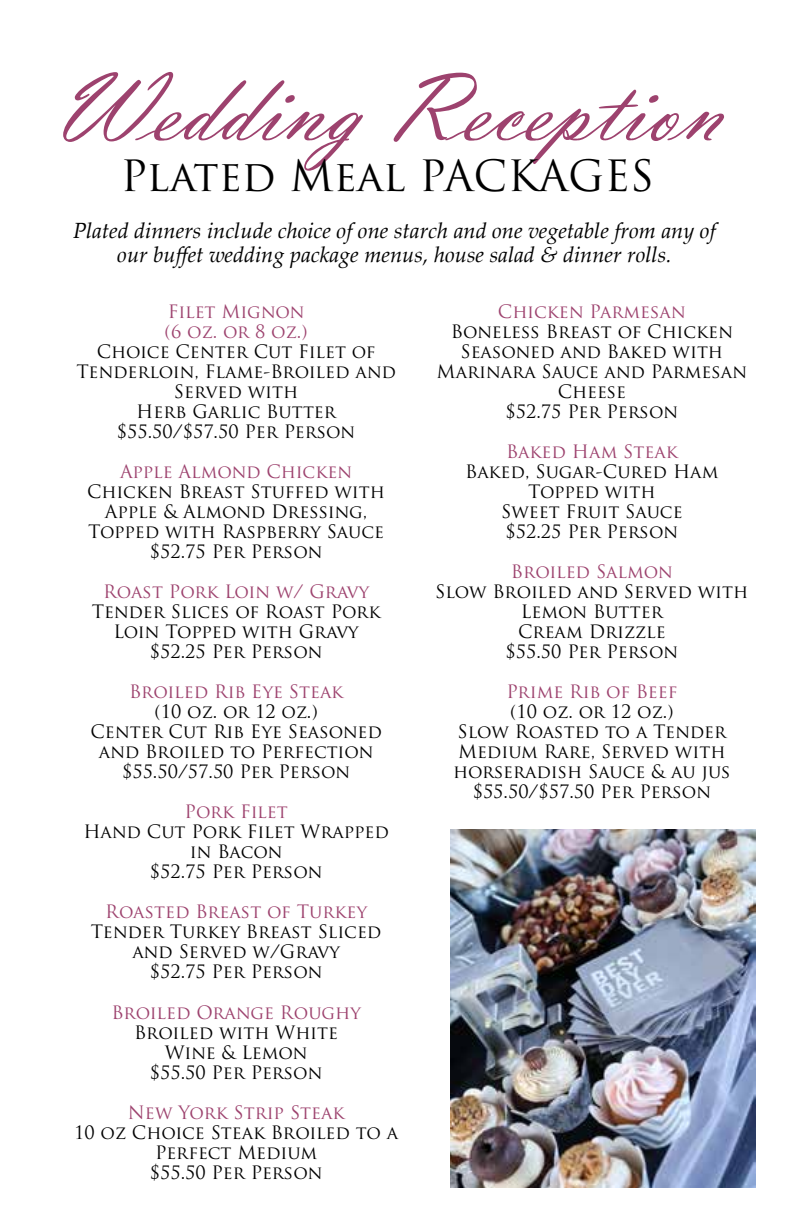
<style>
.page{position:relative;width:792px;height:1224px;background:#fff}
.page>*{position:absolute;margin:0;border:0;box-sizing:border-box;transform-origin:0 0}
.t1{font:102px "Vladimir Script";color:#9d426e}
.t2{font:42px "Trajan Pro";color:#000}
.t3{font:italic 22px/24px "Palatino Linotype";color:#000;text-align:center}
.t4{font:18px/20px "Trajan Pro";color:#000;text-align:center}
.t5{font:18px/20px "Trajan Pro";color:#9d426e}
</style>
<div class="page">
<img style="left:450px;top:829px;width:306px;height:359px">
<h1 class="t1" style="left:52px;top:48px;width:672px">Wedding Reception</h1>
<h2 class="t2" style="left:121px;top:149px;width:535px">Plated Meal PACKAGES</h2>
<p class="t3" style="left:73px;top:217px;width:644px">Plated dinners include choice of one starch and one vegetable from any of our buffet wedding package menus, house salad &amp; dinner rolls.</p>
<p class="t5" style="left:498px;top:301px;width:189px">Chicken Parmesan</p>
<p class="t4" style="left:437px;top:321px;width:312px">Boneless Breast of Chicken<br>Seasoned and Baked with<br>Marinara Sauce and Parmesan<br>Cheese<br>$52.75 Per Person</p>
<p class="t5" style="left:506px;top:441px;width:173px">Baked Ham Steak</p>
<p class="t4" style="left:465px;top:461px;width:255px">Baked, Sugar-Cured Ham<br>Topped with<br>Sweet Fruit Sauce<br>$52.25 Per Person</p>
<p class="t5" style="left:511px;top:561px;width:163px">Broiled Salmon</p>
<p class="t4" style="left:435px;top:581px;width:315px">Slow Broiled and Served with<br>Lemon Butter<br>Cream Drizzle<br>$55.50 Per Person</p>
<p class="t5" style="left:506px;top:681px;width:172px">Prime Rib of Beef</p>
<p class="t4" style="left:453px;top:701px;width:279px">(10 oz. or 12 oz.)<br>Slow Roasted to a Tender<br>Medium Rare, Served with horseradish Sauce &amp; au jus $55.50/$57.50 Per Person</p>
<p class="t5" style="left:165px;top:301px;width:145px">Filet Mignon (6 oz. or 8 oz.)</p>
<p class="t4" style="left:76px;top:341px;width:321px">Choice Center Cut Filet of<br>Tenderloin, Flame-Broiled and<br>Served with<br>Herb Garlic Butter $55.50/$57.50 Per Person</p>
<p class="t5" style="left:120px;top:461px;width:234px">Apple Almond Chicken</p>
<p class="t4" style="left:87px;top:481px;width:300px">Chicken Breast Stuffed with<br>Apple &amp; Almond Dressing,<br>Topped with Raspberry Sauce $52.75 Per Person</p>
<p class="t5" style="left:103px;top:581px;width:268px">Roast Pork Loin w/ Gravy</p>
<p class="t4" style="left:92px;top:601px;width:290px">Tender Slices of Roast Pork<br>Loin Topped with Gravy $52.25 Per Person</p>
<p class="t5" style="left:129px;top:681px;width:216px">Broiled Rib Eye Steak</p>
<p class="t4" style="left:90px;top:701px;width:293px">(10 oz. or 12 oz.)<br>Center Cut Rib Eye Seasoned and Broiled to Perfection $55.50/57.50 Per Person</p>
<p class="t5" style="left:184px;top:801px;width:105px">Pork Filet</p>
<p class="t4" style="left:83px;top:821px;width:307px">Hand Cut Pork Filet Wrapped in Bacon<br>$52.75 Per Person</p>
<p class="t5" style="left:105px;top:901px;width:263px">Roasted Breast of Turkey</p>
<p class="t4" style="left:91px;top:921px;width:292px">Tender Turkey Breast Sliced and Served w/Gravy<br>$52.75 Per Person</p>
<p class="t5" style="left:111px;top:1002px;width:251px">Broiled Orange Roughy</p>
<p class="t4" style="left:134px;top:1022px;width:206px">Broiled with White<br>Wine &amp; Lemon<br>$55.50 Per Person</p>
<p class="t5" style="left:128px;top:1102px;width:218px">New York Strip Steak</p>
<p class="t4" style="left:74px;top:1122px;width:326px">10 oz Choice Steak Broiled to a<br>Perfect Medium<br>$55.50 Per Person</p>
</div>
